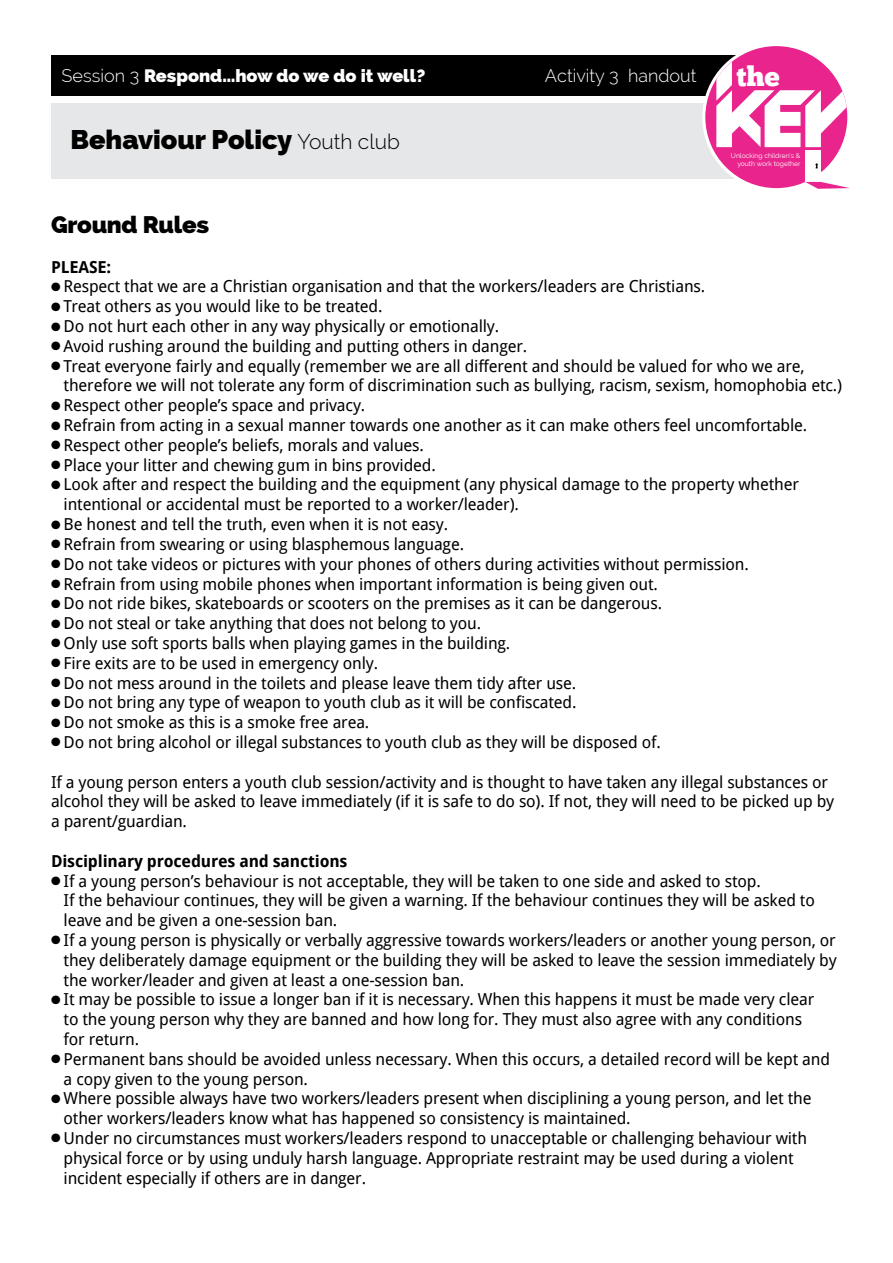
<style>
.page{position:relative;width:893px;height:1263px;background:#fff}
.page>*{position:absolute;margin:0;border:0;box-sizing:border-box;transform-origin:0 0}
.t1{font:27.6px "Chunk Five";color:#fff}
.t2{font:800 27px "Raleway";color:#000}
.t3{font:800 24px "Raleway";letter-spacing:-.01em;color:#000}
.t4{font:800 18px "Raleway";color:#fff}
.t5{font:300 18px "Raleway";color:#fff}
.t6{font:16.5px/19.8px "Droid Sans";letter-spacing:-.01em;color:#000}
.t7{font:700 16.5px "Droid Sans";letter-spacing:-.01em;color:#000}
.t8{font:6.75px/8.1px "Raleway";color:#fff;text-align:right}
.s1{font-weight:300}
.s2{font-weight:300;font-size:21px}
</style>
<div class="page">
<div style="left:51px;top:103px;width:726px;height:75px;background:#e6e7e8"></div>
<div style="left:51px;top:55px;width:706px;height:41px;background:#000"></div>
<div style="left:702px;top:43px;width:149px;height:149px;background:#fff;border-radius:50%"></div>
<div style="left:705px;top:46px;width:142px;height:142px;background:#e9248d;border-radius:50%"></div>
<svg style="left:716px;top:46px;width:131px;height:101px"></svg>
<div style="left:805px;top:151px;width:16px;height:31px;background:#fff"></div>
<svg style="left:805px;top:182px;width:45px;height:7px"></svg>
<p class="t4" style="left:62px;top:65px;width:365px"><span class="s1">Session 3</span> Respond…how do we do it well?</p>
<p class="t5" style="left:545px;top:65px;width:153px">Activity 3 handout</p>
<h2 class="t2" style="left:71px;top:124px;width:331px">Behaviour Policy <span class="s2">Youth club</span></h2>
<h1 class="t1" style="left:737px;top:63px;width:45px">the</h1>
<p class="t8" style="left:731px;top:151px;width:71px">Unlocking children’s &amp; youth work together</p>
<h3 class="t3" style="left:51px;top:211px;width:160px">Ground Rules</h3>
<p class="t7" style="left:51px;top:257px;width:62px">PLEASE:</p>
<p class="t6" style="left:51px;top:277px;width:656px">● Respect that we are a Christian organisation and that the workers/leaders are Christians.</p>
<p class="t6" style="left:51px;top:297px;width:333px">● Treat others as you would like to be treated.</p>
<p class="t6" style="left:51px;top:316px;width:450px">● Do not hurt each other in any way physically or emotionally.</p>
<p class="t6" style="left:51px;top:336px;width:478px">● Avoid rushing around the building and putting others in danger.</p>
<p class="t6" style="left:64px;top:356px;width:780px;text-indent:-13px">● Treat everyone fairly and equally (remember we are all different and should be valued for who we are, therefore we will not tolerate any form of discrimination such as bullying, racism, sexism, homophobia etc.)</p>
<p class="t6" style="left:51px;top:396px;width:316px">● Respect other people’s space and privacy.</p>
<p class="t6" style="left:51px;top:415px;width:758px">● Refrain from acting in a sexual manner towards one another as it can make others feel uncomfortable.</p>
<p class="t6" style="left:51px;top:435px;width:374px">● Respect other people’s beliefs, morals and values.</p>
<p class="t6" style="left:51px;top:455px;width:386px">● Place your litter and chewing gum in bins provided.</p>
<p class="t6" style="left:64px;top:475px;width:737px;text-indent:-13px">● Look after and respect the building and the equipment (any physical damage to the property whether intentional or accidental must be reported to a worker/leader).</p>
<p class="t6" style="left:51px;top:514px;width:399px">● Be honest and tell the truth, even when it is not easy.</p>
<p class="t6" style="left:51px;top:534px;width:415px">● Refrain from swearing or using blasphemous language.</p>
<p class="t6" style="left:51px;top:554px;width:699px">● Do not take videos or pictures with your phones of others during activities without permission.</p>
<p class="t6" style="left:51px;top:574px;width:608px">● Refrain from using mobile phones when important information is being given out.</p>
<p class="t6" style="left:51px;top:594px;width:613px">● Do not ride bikes, skateboards or scooters on the premises as it can be dangerous.</p>
<p class="t6" style="left:51px;top:613px;width:432px">● Do not steal or take anything that does not belong to you.</p>
<p class="t6" style="left:51px;top:633px;width:461px">● Only use soft sports balls when playing games in the building.</p>
<p class="t6" style="left:51px;top:653px;width:329px">● Fire exits are to be used in emergency only.</p>
<p class="t6" style="left:51px;top:673px;width:527px">● Do not mess around in the toilets and please leave them tidy after use.</p>
<p class="t6" style="left:51px;top:693px;width:527px">● Do not bring any type of weapon to youth club as it will be confiscated.</p>
<p class="t6" style="left:51px;top:712px;width:320px">● Do not smoke as this is a smoke free area.</p>
<p class="t6" style="left:51px;top:732px;width:611px">● Do not bring alcohol or illegal substances to youth club as they will be disposed of.</p>
<p class="t6" style="left:51px;top:772px;width:785px">If a young person enters a youth club session/activity and is thought to have taken any illegal substances or alcohol they will be asked to leave immediately (if it is safe to do so). If not, they will need to be picked up by a parent/guardian.</p>
<p class="t7" style="left:51px;top:851px;width:298px">Disciplinary procedures and sanctions</p>
<p class="t6" style="left:64px;top:871px;width:753px;text-indent:-13px">● If a young person’s behaviour is not acceptable, they will be taken to one side and asked to stop.<br>If the behaviour continues, they will be given a warning. If the behaviour continues they will be asked to leave and be given a one-session ban.</p>
<p class="t6" style="left:64px;top:930px;width:775px;text-align:justify;text-indent:-13px">● If a young person is physically or verbally aggressive towards workers/leaders or another young person, or they deliberately damage equipment or the building they will be asked to leave the session immediately by the worker/leader and given at least a one-session ban.</p>
<p class="t6" style="left:64px;top:990px;width:752px;text-indent:-13px">● It may be possible to issue a longer ban if it is necessary. When this happens it must be made very clear to the young person why they are banned and how long for. They must also agree with any conditions for return.</p>
<p class="t6" style="left:64px;top:1049px;width:768px;text-indent:-13px">● Permanent bans should be avoided unless necessary. When this occurs, a detailed record will be kept and a copy given to the young person.</p>
<p class="t6" style="left:64px;top:1089px;width:749px;text-indent:-13px">● Where possible always have two workers/leaders present when disciplining a young person, and let the other workers/leaders know what has happened so consistency is maintained.</p>
<p class="t6" style="left:64px;top:1128px;width:745px;text-indent:-13px">● Under no circumstances must workers/leaders respond to unacceptable or challenging behaviour with physical force or by using unduly harsh language. Appropriate restraint may be used during a violent incident especially if others are in danger.</p>
</div>
